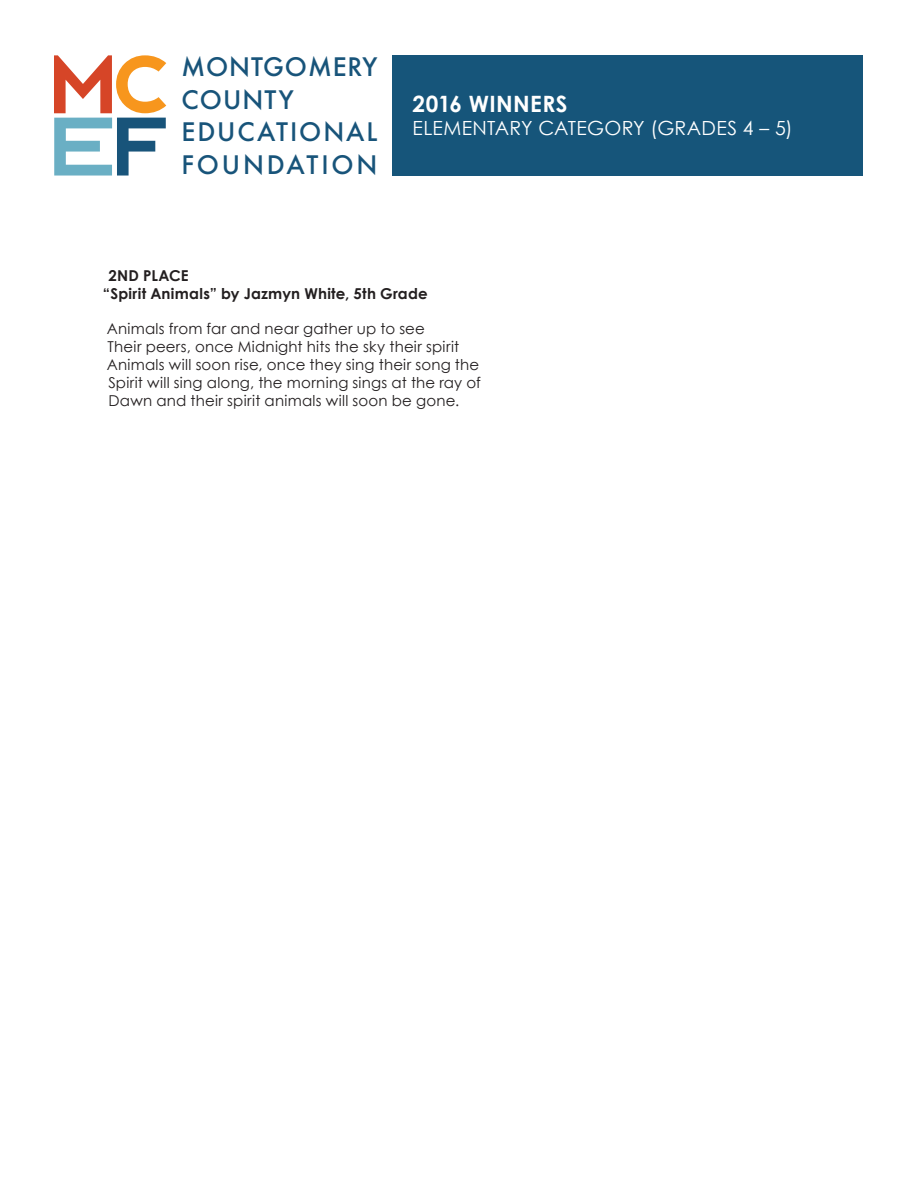
<style>
.page{position:relative;width:918px;height:1188px;background:#fff}
.page>*{position:absolute;margin:0;border:0;box-sizing:border-box;transform-origin:0 0}
.t1{font:500 24.75px/32.7px "Futura";letter-spacing:.075em;color:#18547a}
.t2{font:700 22.5px "Century Gothic";letter-spacing:.015em;color:#fff}
.t3{font:19.5px "Century Gothic";letter-spacing:.015em;color:#fff}
.t4{font:15px "Century Gothic";letter-spacing:.015em;color:#231f20}
.t5{font:700 15px "Century Gothic";letter-spacing:.015em;color:#231f20}
</style>
<div class="page">
<svg style="left:54px;top:55px;width:112px;height:121px"></svg>
<div style="left:392px;top:55px;width:471px;height:120px;background:#16557a"></div>
<h1 class="t1" style="left:182px;top:50px;width:197px">MONTGOMERY<br>COUNTY<br>EDUCATIONAL<br>FOUNDATION</h1>
<h2 class="t2" style="left:413px;top:89px;width:156px">2016 WINNERS</h2>
<h3 class="t3" style="left:413px;top:116px;width:382px">ELEMENTARY CATEGORY (GRADES 4 – 5)</h3>
<p class="t5" style="left:108px;top:266px;width:82px">2ND PLACE</p>
<p class="t5" style="left:103px;top:284px;width:326px">“Spirit Animals” by Jazmyn White, 5th Grade</p>
<p class="t4" style="left:107px;top:320px;width:320px">Animals from far and near gather up to see</p>
<p class="t4" style="left:108px;top:338px;width:353px">Their peers, once Midnight hits the sky their spirit</p>
<p class="t4" style="left:107px;top:356px;width:374px">Animals will soon rise, once they sing their song the</p>
<p class="t4" style="left:108px;top:374px;width:374px">Spirit will sing along, the morning sings at the ray of</p>
<p class="t4" style="left:108px;top:392px;width:352px">Dawn and their spirit animals will soon be gone.</p>
</div>
